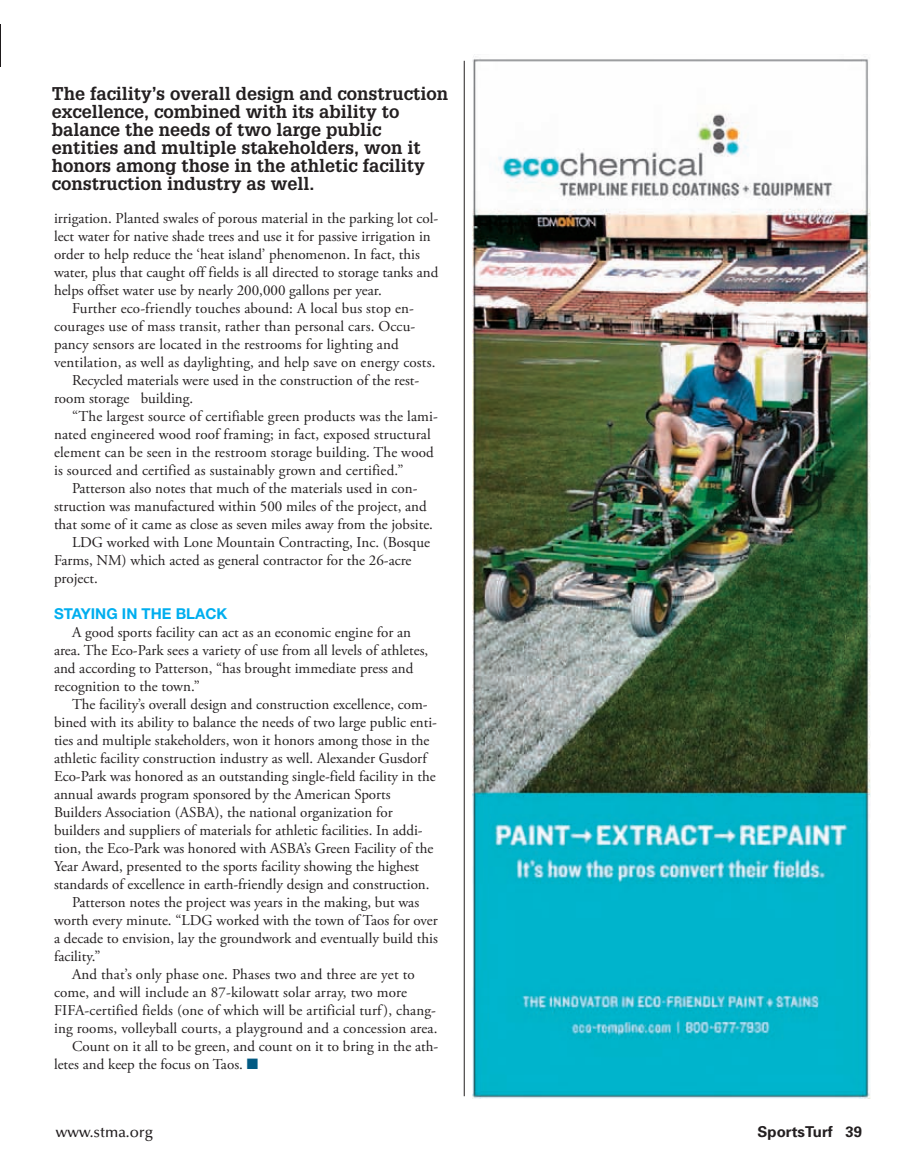
<style>
.page{position:relative;width:918px;height:1175px;background:#fff}
.page>*{position:absolute;margin:0;border:0;box-sizing:border-box;transform-origin:0 0}
.t1{font:700 18px/18px "Glypha";color:#231f20}
.t2{font:15px/18px "Adobe Garamond Pro";color:#231f20}
.t3{font:700 15px "Helvetica Neue";color:#00aeef}
.t4{font:500 15px "Optima";color:#231f20}
.t5{font:700 15px "Univers";color:#231f20}
.s1{color:#025a83}
</style>
<div class="page">
<hr style="left:0;top:24px;width:1px;height:42px;background:#1e1a1b">
<img style="left:473px;top:54px;width:398px;height:1044px">
<hr style="left:464px;top:61px;width:1px;height:1035px;background:#231f20">
<p class="t1" style="left:52px;top:86px;width:398px">The facility’s overall design and construction excellence, combined with its ability to balance the needs of two large public entities and multiple stakeholders, won it honors among those in the athletic facility construction industry as well.</p>
<p class="t2" style="left:54px;top:210px;width:386px">irrigation. Planted swales of porous material in the parking lot col-</p>
<p class="t2" style="left:54px;top:228px;width:378px">lect water for native shade trees and use it for passive irrigation in</p>
<p class="t2" style="left:54px;top:246px;width:367px">order to help reduce the ‘heat island’ phenomenon. In fact, this</p>
<p class="t2" style="left:54px;top:264px;width:386px">water, plus that caught off fields is all directed to storage tanks and</p>
<p class="t2" style="left:54px;top:282px;width:329px">helps offset water use by nearly 200,000 gallons per year.</p>
<p class="t2" style="left:72px;top:300px;width:344px">Further eco-friendly touches abound: A local bus stop en-</p>
<p class="t2" style="left:54px;top:318px;width:363px">courages use of mass transit, rather than personal cars. Occu-</p>
<p class="t2" style="left:54px;top:336px;width:346px">pancy sensors are located in the restrooms for lighting and</p>
<p class="t2" style="left:54px;top:354px;width:383px">ventilation, as well as daylighting, and help save on energy costs.</p>
<p class="t2" style="left:72px;top:372px;width:349px">Recycled materials were used in the construction of the rest-</p>
<p class="t2" style="left:54px;top:390px;width:141px">room storage building.</p>
<p class="t2" style="left:72px;top:408px;width:368px">“The largest source of certifiable green products was the lami-</p>
<p class="t2" style="left:54px;top:426px;width:378px">nated engineered wood roof framing; in fact, exposed structural</p>
<p class="t2" style="left:54px;top:444px;width:381px">element can be seen in the restroom storage building. The wood</p>
<p class="t2" style="left:54px;top:462px;width:351px">is sourced and certified as sustainably grown and certified.”</p>
<p class="t2" style="left:72px;top:480px;width:347px">Patterson also notes that much of the materials used in con-</p>
<p class="t2" style="left:54px;top:498px;width:374px">struction was manufactured within 500 miles of the project, and</p>
<p class="t2" style="left:54px;top:516px;width:381px">that some of it came as close as seven miles away from the jobsite.</p>
<p class="t2" style="left:72px;top:534px;width:360px">LDG worked with Lone Mountain Contracting, Inc. (Bosque</p>
<p class="t2" style="left:54px;top:552px;width:359px">Farms, NM) which acted as general contractor for the 26-acre</p>
<p class="t2" style="left:54px;top:570px;width:45px">project.</p>
<p class="t3" style="left:54px;top:608px;width:175px">STAYING IN THE BLACK</p>
<p class="t2" style="left:54px;top:624px;width:376px;text-indent:18px">A good sports facility can act as an economic engine for an area. The Eco-Park sees a variety of use from all levels of athletes, and according to Patterson, “has brought immediate press and recognition to the town.”</p>
<p class="t2" style="left:72px;top:696px;width:357px">The facility’s overall design and construction excellence, com-</p>
<p class="t2" style="left:54px;top:714px;width:385px">bined with its ability to balance the needs of two large public enti-</p>
<p class="t2" style="left:54px;top:732px;width:377px">ties and multiple stakeholders, won it honors among those in the</p>
<p class="t2" style="left:54px;top:750px;width:374px">athletic facility construction industry as well. Alexander Gusdorf</p>
<p class="t2" style="left:54px;top:768px;width:383px">Eco-Park was honored as an outstanding single-field facility in the</p>
<p class="t2" style="left:54px;top:786px;width:338px">annual awards program sponsored by the American Sports</p>
<p class="t2" style="left:54px;top:804px;width:340px">Builders Association (ASBA), the national organization for</p>
<p class="t2" style="left:54px;top:822px;width:370px">builders and suppliers of materials for athletic facilities. In addi-</p>
<p class="t2" style="left:54px;top:840px;width:381px">tion, the Eco-Park was honored with ASBA’s Green Facility of the</p>
<p class="t2" style="left:54px;top:858px;width:367px">Year Award, presented to the sports facility showing the highest</p>
<p class="t2" style="left:54px;top:876px;width:377px">standards of excellence in earth-friendly design and construction.</p>
<p class="t2" style="left:72px;top:894px;width:349px">Patterson notes the project was years in the making, but was</p>
<p class="t2" style="left:54px;top:912px;width:385px">worth every minute. “LDG worked with the town of Taos for over</p>
<p class="t2" style="left:54px;top:930px;width:385px">a decade to envision, lay the groundwork and eventually build this</p>
<p class="t2" style="left:54px;top:948px;width:48px">facility.”</p>
<p class="t2" style="left:72px;top:966px;width:344px">And that’s only phase one. Phases two and three are yet to</p>
<p class="t2" style="left:54px;top:984px;width:355px">come, and will include an 87-kilowatt solar array, two more</p>
<p class="t2" style="left:54px;top:1002px;width:384px">FIFA-certified fields (one of which will be artificial turf), chang-</p>
<p class="t2" style="left:54px;top:1020px;width:385px">ing rooms, volleyball courts, a playground and a concession area.</p>
<p class="t2" style="left:72px;top:1038px;width:368px">Count on it all to be green, and count on it to bring in the ath-</p>
<p class="t2" style="left:54px;top:1056px;width:206px">letes and keep the focus on Taos. <span class="s1">■</span></p>
<p class="t4" style="left:56px;top:1125px;width:99px">www.stma.org</p>
<p class="t5" style="left:758px;top:1125px;width:106px">SportsTurf 39</p>
</div>
